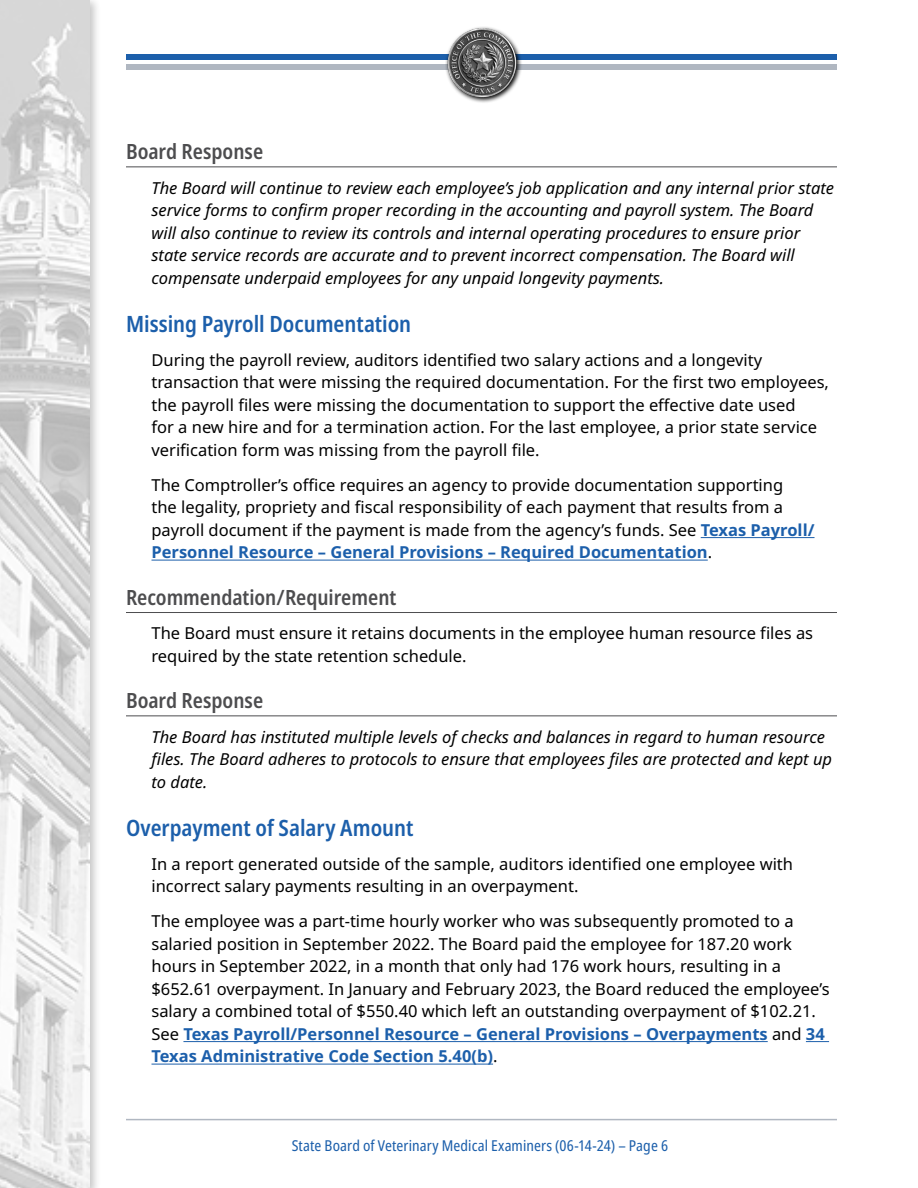
<style>
.page{position:relative;width:918px;height:1188px;background:#fff}
.page>*{position:absolute;margin:0;border:0;box-sizing:border-box;transform-origin:0 0}
.t1{font:600 condensed 22.5px "Noto Sans";color:#1c5fab}
.t2{font:600 condensed 21px "Noto Sans";color:#4d4d4f}
.t3{font:16.5px/22.5px "Noto Sans";color:#000}
.t4{font:italic 16.5px/22.5px "Noto Sans";color:#000}
.t5{font:condensed 15px "Noto Sans";letter-spacing:.005em;color:#1c5fab}
.s1{font-weight:700;color:#1c5fab}
</style>
<div class="page">
<hr style="left:126px;top:1119px;width:711px;height:1px;background:#b0b7c1">
<div style="left:126px;top:54px;width:711px;height:5px;background:#1c5fab"></div>
<div style="left:126px;top:64px;width:711px;height:6px;background:#b0b7c1"></div>
<div style="left:0;top:0;width:101px;height:1188px;background:#000;opacity:.75"></div>
<img style="left:0;top:0;width:90px;height:1188px">
<svg style="left:474px;top:50px;width:48px;height:53px"></svg>
<img style="left:445px;top:27px;width:73px;height:74px">
<hr style="left:126px;top:166px;width:711px;height:1px;background:#4d4d4f">
<hr style="left:701px;top:537px;width:114px;height:1px;background:#1c5fab">
<hr style="left:152px;top:560px;width:556px;height:1px;background:#1c5fab">
<hr style="left:126px;top:612px;width:711px;height:1px;background:#4d4d4f">
<hr style="left:126px;top:715px;width:711px;height:1px;background:#4d4d4f">
<hr style="left:183px;top:1041px;width:585px;height:1px;background:#1c5fab">
<svg style="left:806px;top:1041px;width:23px;height:1px"></svg>
<hr style="left:152px;top:1064px;width:341px;height:1px;background:#1c5fab">
<p class="t2" style="left:126px;top:137px;width:139px">Board Response</p>
<p class="t4" style="left:152px;top:177px;width:684px">The Board will continue to review each employee’s job application and any internal prior state service forms to confirm proper recording in the accounting and payroll system. The Board will also continue to review its controls and internal operating procedures to ensure prior state service records are accurate and to prevent incorrect compensation. The Board will compensate underpaid employees for any unpaid longevity payments.</p>
<h1 class="t1" style="left:126px;top:308px;width:287px">Missing Payroll Documentation</h1>
<p class="t3" style="left:152px;top:349px;width:679px">During the payroll review, auditors identified two salary actions and a longevity transaction that were missing the required documentation. For the first two employees, the payroll files were missing the documentation to support the effective date used<br>for a new hire and for a termination action. For the last employee, a prior state service verification form was missing from the payroll file.</p>
<p class="t3" style="left:152px;top:474px;width:665px">The Comptroller’s office requires an agency to provide documentation supporting<br>the legality, propriety and fiscal responsibility of each payment that results from a payroll document if the payment is made from the agency’s funds. See <span class="s1">Texas Payroll/ Personnel Resource – General Provisions – Required Documentation</span>.</p>
<p class="t2" style="left:126px;top:582px;width:272px">Recommendation/Requirement</p>
<p class="t3" style="left:152px;top:622px;width:663px">The Board must ensure it retains documents in the employee human resource files as required by the state retention schedule.</p>
<p class="t2" style="left:126px;top:686px;width:139px">Board Response</p>
<p class="t4" style="left:152px;top:726px;width:682px">The Board has instituted multiple levels of checks and balances in regard to human resource files. The Board adheres to protocols to ensure that employees files are protected and kept up to date.</p>
<h1 class="t1" style="left:126px;top:812px;width:289px">Overpayment of Salary Amount</h1>
<p class="t3" style="left:152px;top:853px;width:643px">In a report generated outside of the sample, auditors identified one employee with incorrect salary payments resulting in an overpayment.</p>
<p class="t3" style="left:152px;top:911px;width:680px">The employee was a part-time hourly worker who was subsequently promoted to a salaried position in September 2022. The Board paid the employee for 187.20 work hours in September 2022, in a month that only had 176 work hours, resulting in a $652.61 overpayment. In January and February 2023, the Board reduced the employee’s salary a combined total of $550.40 which left an outstanding overpayment of $102.21.<br>See <span class="s1">Texas Payroll/Personnel Resource – General Provisions – Overpayments</span> and <span class="s1">34<br>Texas Administrative Code Section 5.40(b)</span>.</p>
<p class="t5" style="left:292px;top:1135px;width:378px">State Board of Veterinary Medical Examiners (06-14-24) – Page 6</p>
</div>
